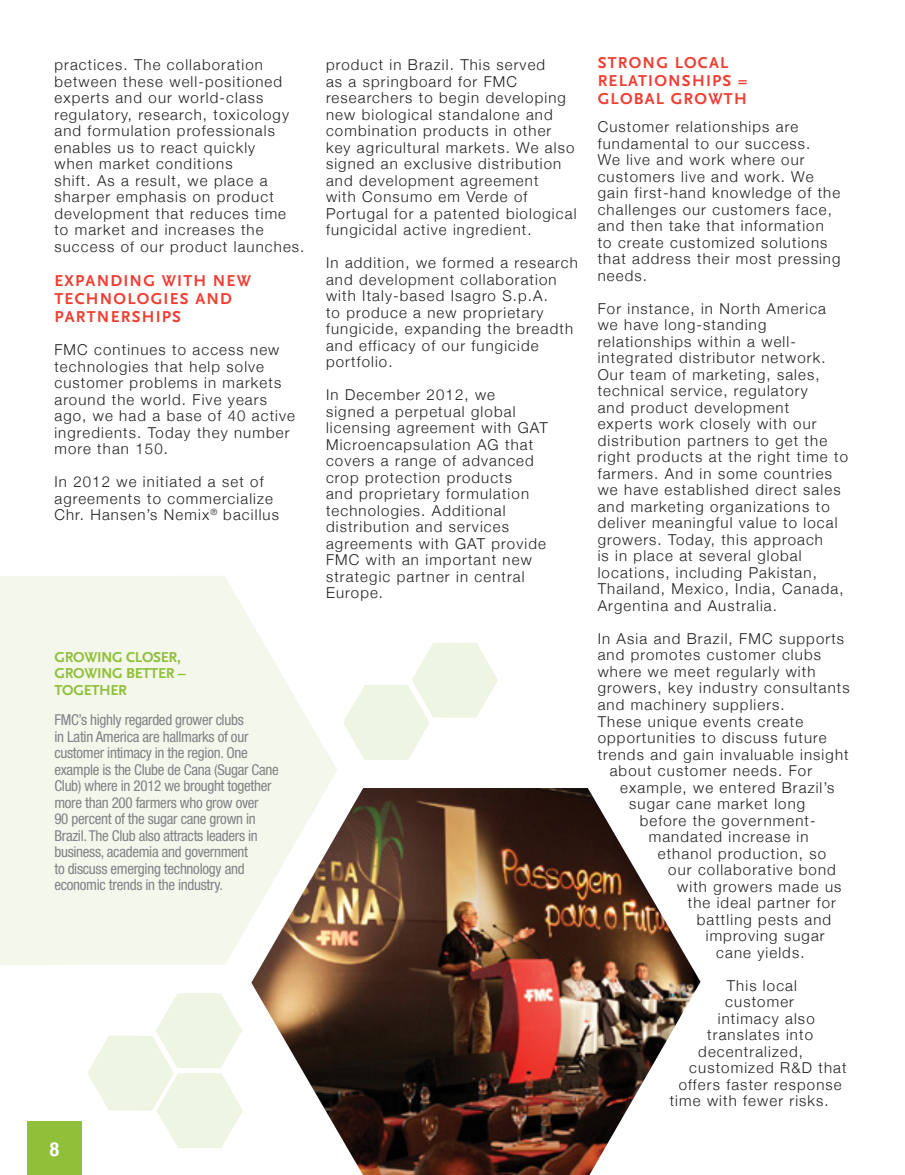
<style>
.page{position:relative;width:905px;height:1175px;background:#fff}
.page>*{position:absolute;margin:0;border:0;box-sizing:border-box;transform-origin:0 0}
.t1{font:700 condensed 19.5px "Helvetica Neue";color:#fff}
.t2{font:700 16.5px/18px "Scala Sans";letter-spacing:.075em;color:#ee3f34}
.t3{font:300 15px/16.5px "Helvetica Neue";letter-spacing:.075em;color:#231f20}
.t4{font:condensed 15px/16.5px "Helvetica Neue";letter-spacing:-.02em;color:#808285}
.t5{font:700 15px/16.5px "Scala Sans";letter-spacing:-.02em;color:#90bf39}
</style>
<div class="page">
<svg style="left:0;top:576px;width:337px;height:389px;background:#f5f8ed"></svg>
<img style="left:251px;top:788px;width:449px;height:386px">
<svg style="left:87px;top:993px;width:156px;height:155px"></svg>
<svg style="left:343px;top:643px;width:155px;height:117px"></svg>
<div style="left:27px;top:1121px;width:54px;height:53px;background:#90bf39"></div>
<p class="t3" style="left:54px;top:56px;width:251px">practices. The collaboration between these well-positioned experts and our world-class regulatory, research, toxicology and formulation professionals enables us to react quickly<br>when market conditions<br>shift. As a result, we place a sharper emphasis on product development that reduces time<br>to market and increases the success of our product launches.</p>
<p class="t2" style="left:54px;top:272px;width:198px">EXPANDING WITH NEW<br>TECHNOLOGIES AND<br>PARTNERSHIPS</p>
<p class="t3" style="left:54px;top:341px;width:242px">FMC continues to access new technologies that help solve customer problems in markets around the world. Five years ago, we had a base of 40 active ingredients. Today they number more than 150.</p>
<p class="t3" style="left:54px;top:473px;width:226px">In 2012 we initiated a set of agreements to commercialize<br>Chr. Hansen’s Nemix<sup>®</sup> bacillus</p>
<p class="t5" style="left:54px;top:649px;width:133px">GROWING CLOSER,<br>GROWING BETTER –<br>TOGETHER</p>
<p class="t4" style="left:54px;top:711px;width:226px">FMC’s highly regarded grower clubs<br>in Latin America are hallmarks of our customer intimacy in the region. One example is the Clube de Cana (Sugar Cane Club) where in 2012 we brought together more than 200 farmers who grow over<br>90 percent of the sugar cane grown in Brazil. The Club also attracts leaders in business, academia and government<br>to discuss emerging technology and economic trends in the industry.</p>
<p class="t1" style="left:50px;top:1137px;width:11px">8</p>
<p class="t3" style="left:326px;top:56px;width:252px">product in Brazil. This served<br>as a springboard for FMC researchers to begin developing new biological standalone and combination products in other key agricultural markets. We also signed an exclusive distribution and development agreement<br>with Consumo em Verde of<br>Portugal for a patented biological fungicidal active ingredient.</p>
<p class="t3" style="left:326px;top:254px;width:253px">In addition, we formed a research and development collaboration with Italy-based Isagro S.p.A.<br>to produce a new proprietary fungicide, expanding the breadth and efficacy of our fungicide portfolio.</p>
<p class="t3" style="left:326px;top:386px;width:223px">In December 2012, we<br>signed a perpetual global licensing agreement with GAT<br>Microencapsulation AG that covers a range of advanced crop protection products<br>and proprietary formulation technologies. Additional distribution and services agreements with GAT provide<br>FMC with an important new strategic partner in central<br>Europe.</p>
<p class="t2" style="left:597px;top:54px;width:151px">STRONG LOCAL<br>RELATIONSHIPS =<br>GLOBAL GROWTH</p>
<p class="t3" style="left:597px;top:118px;width:244px">Customer relationships are fundamental to our success.<br>We live and work where our customers live and work. We gain first-hand knowledge of the challenges our customers face, and then take that information to create customized solutions that address their most pressing needs.</p>
<p class="t3" style="left:597px;top:300px;width:252px">For instance, in North America we have long-standing relationships within a well&shy;integrated distributor network.<br>Our team of marketing, sales, technical service, regulatory<br>and product development<br>experts work closely with our distribution partners to get the right products at the right time to farmers. And in some countries we have established direct sales and marketing organizations to deliver meaningful value to local growers. Today, this approach<br>is in place at several global locations, including Pakistan,<br>Thailand, Mexico, India, Canada,<br>Argentina and Australia.</p>
<p class="t3" style="left:597px;top:630px;width:248px">In Asia and Brazil, FMC supports</p>
<p class="t3" style="left:597px;top:646px;width:225px">and promotes customer clubs</p>
<p class="t3" style="left:597px;top:663px;width:219px">where we meet regularly with</p>
<p class="t3" style="left:597px;top:679px;width:253px">growers, key industry consultants</p>
<p class="t3" style="left:597px;top:696px;width:189px">and machinery suppliers.</p>
<p class="t3" style="left:597px;top:712px;width:207px">These unique events create</p>
<p class="t3" style="left:597px;top:729px;width:230px">opportunities to discuss future</p>
<p class="t3" style="left:597px;top:745px;width:252px">trends and gain invaluable insight</p>
<p class="t3" style="left:609px;top:762px;width:204px">about customer needs. For</p>
<p class="t3" style="left:620px;top:778px;width:216px">example, we entered Brazil’s</p>
<p class="t3" style="left:629px;top:795px;width:177px">sugar cane market long</p>
<p class="t3" style="left:639px;top:811px;width:177px">before the government-</p>
<p class="t3" style="left:648px;top:828px;width:161px">mandated increase in</p>
<p class="t3" style="left:657px;top:844px;width:170px">ethanol production, so</p>
<p class="t3" style="left:668px;top:861px;width:169px">our collaborative bond</p>
<p class="t3" style="left:677px;top:877px;width:166px">with growers made us</p>
<p class="t3" style="left:687px;top:894px;width:150px">the ideal partner for</p>
<p class="t3" style="left:696px;top:910px;width:136px">battling pests and</p>
<p class="t3" style="left:705px;top:927px;width:120px">improving sugar</p>
<p class="t3" style="left:716px;top:943px;width:90px">cane yields.</p>
<p class="t3" style="left:726px;top:976px;width:72px">This local</p>
<p class="t3" style="left:725px;top:993px;width:70px">customer</p>
<p class="t3" style="left:717px;top:1009px;width:98px">intimacy also</p>
<p class="t3" style="left:707px;top:1026px;width:107px">translates into</p>
<p class="t3" style="left:698px;top:1042px;width:106px">decentralized,</p>
<p class="t3" style="left:689px;top:1059px;width:159px">customized R&amp;D that</p>
<p class="t3" style="left:678px;top:1075px;width:164px">offers faster response</p>
<p class="t3" style="left:669px;top:1092px;width:160px">time with fewer risks.</p>
</div>
